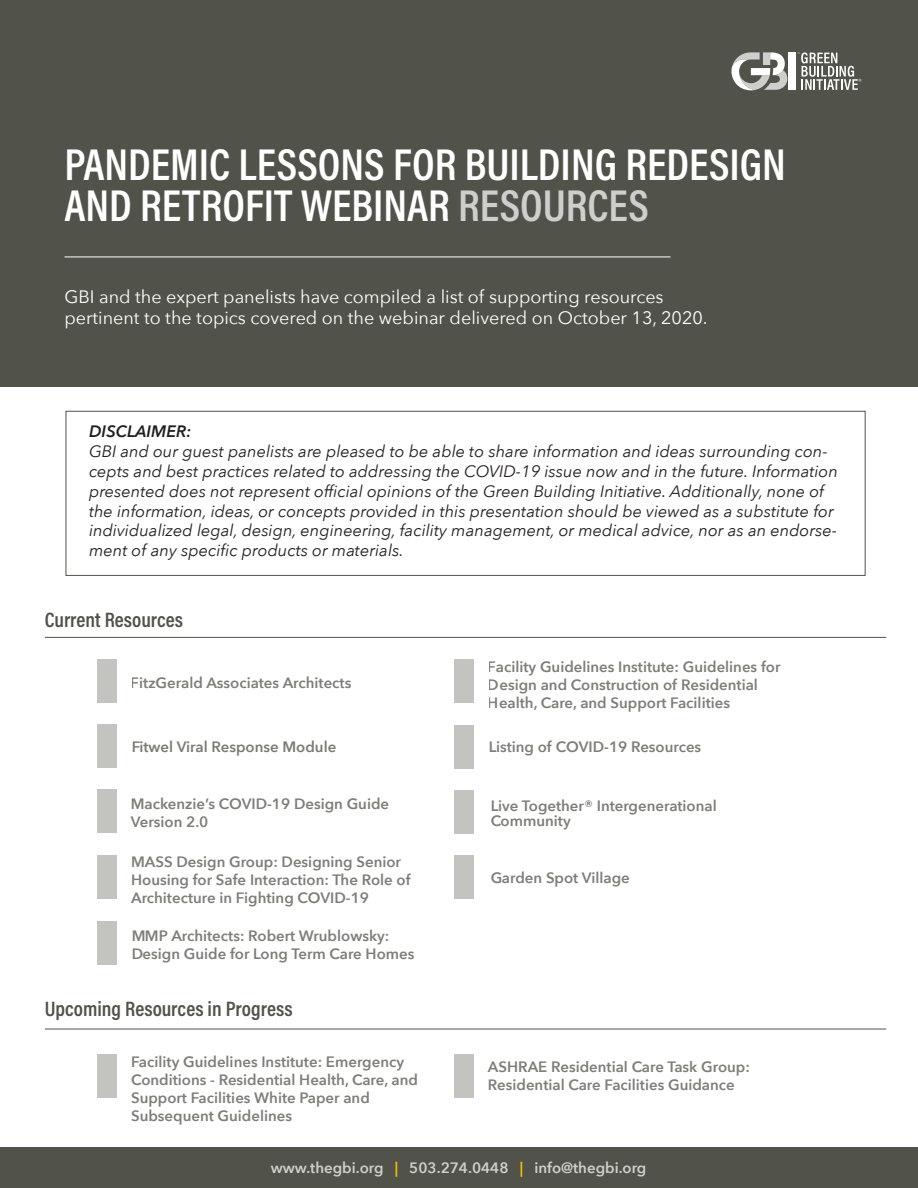
<style>
.page{position:relative;width:918px;height:1188px;background:#fff}
.page>*{position:absolute;margin:0;border:0;box-sizing:border-box;transform-origin:0 0}
.SubHeader{font:600 45px "Acumin Pro Cond";color:#fff}
.t1{font:600 21px "Acumin Pro Cond";color:#51534a}
.t2{font:18px "Avenir Next";color:#fff}
.t3{font:italic 16.5px/19.8px "Avenir Next";color:#231f20}
.t4{font:italic 600 16.5px "Avenir Next";color:#231f20}
.t5{font:600 15px/18px "Avenir Next";color:#51534a}
.t6{font:600 15px "Avenir Next";color:#d0cfcd}
.s1{color:#cececd}
.s2{color:#fec200}
</style>
<div class="page">
<div style="left:0;top:0;width:917px;height:387px;background:#51534a"></div>
<div style="left:789px;top:52px;width:7px;height:38px;background:#fff"></div>
<svg style="left:731px;top:52px;width:56px;height:38px"></svg>
<svg style="left:797px;top:52px;width:64px;height:38px"></svg>
<div style="left:66px;top:411px;width:800px;height:165px;border:1px solid #51534a"></div>
<hr style="left:64px;top:257px;width:606px;height:1px;background:#fff">
<hr style="left:45px;top:637px;width:841px;height:1px;background:#51534a">
<hr style="left:45px;top:1029px;width:841px;height:1px;background:#51534a">
<div style="left:97px;top:724px;width:19px;height:44px;background:#c3c3c0"></div>
<div style="left:97px;top:1054px;width:19px;height:44px;background:#c3c3c0"></div>
<div style="left:97px;top:921px;width:19px;height:43px;background:#c3c3c0"></div>
<div style="left:455px;top:790px;width:19px;height:44px;background:#c3c3c0"></div>
<div style="left:97px;top:789px;width:19px;height:44px;background:#c3c3c0"></div>
<div style="left:455px;top:659px;width:19px;height:44px;background:#c3c3c0"></div>
<div style="left:98px;top:659px;width:19px;height:44px;background:#c3c3c0"></div>
<div style="left:455px;top:1054px;width:19px;height:44px;background:#c3c3c0"></div>
<div style="left:455px;top:855px;width:19px;height:44px;background:#c3c3c0"></div>
<div style="left:97px;top:855px;width:19px;height:44px;background:#c3c3c0"></div>
<div style="left:455px;top:725px;width:19px;height:44px;background:#c3c3c0"></div>
<div style="left:0;top:1148px;width:918px;height:40px;background:#51534a"></div>
<p class="SubHeader" style="left:64px;top:135px;width:723px">PANDEMIC LESSONS FOR BUILDING REDESIGN</p>
<p class="SubHeader" style="left:64px;top:176px;width:586px">AND RETROFIT WEBINAR <span class="s1">RESOURCES</span></p>
<p class="t2" style="left:64px;top:281px;width:601px">GBI and the expert panelists have compiled a list of supporting resources</p>
<p class="t2" style="left:64px;top:303px;width:645px">pertinent to the topics covered on the webinar delivered on October 13, 2020.</p>
<p class="t4" style="left:89px;top:418px;width:104px">DISCLAIMER:</p>
<p class="t3" style="left:89px;top:441px;width:750px">GBI and our guest panelists are pleased to be able to share information and ideas surrounding con&shy;cepts and best practices related to addressing the COVID-19 issue now and in the future. Information presented does not represent official opinions of the Green Building Initiative. Additionally, none of the information, ideas, or concepts provided in this presentation should be viewed as a substitute for individualized legal, design, engineering, facility management, or medical advice, nor as an endorse&shy;ment of any specific products or materials.</p>
<p class="t1" style="left:45px;top:606px;width:140px">Current Resources</p>
<p class="t5" style="left:131px;top:674px;width:222px">FitzGerald Associates Architects</p>
<p class="t5" style="left:131px;top:737px;width:207px">Fitwel Viral Response Module</p>
<p class="t5" style="left:131px;top:794px;width:260px">Mackenzie’s COVID-19 Design Guide<br>Version 2.0</p>
<p class="t5" style="left:131px;top:852px;width:281px">MASS Design Group: Designing Senior<br>Housing for Safe Interaction: The Role of<br>Architecture in Fighting COVID-19</p>
<p class="t5" style="left:131px;top:926px;width:285px">MMP Architects: Robert Wrublowsky:<br>Design Guide for Long Term Care Homes</p>
<p class="t1" style="left:45px;top:995px;width:249px">Upcoming Resources in Progress</p>
<p class="t5" style="left:131px;top:1052px;width:289px">Facility Guidelines Institute: Emergency Conditions - Residential Health, Care, and Support Facilities White Paper and Subsequent Guidelines</p>
<p class="t5" style="left:488px;top:657px;width:294px">Facility Guidelines Institute: Guidelines for<br>Design and Construction of Residential<br>Health, Care, and Support Facilities</p>
<p class="t5" style="left:488px;top:737px;width:214px">Listing of COVID-19 Resources</p>
<p class="t5" style="left:490px;top:798px;width:228px;line-height:15px">Live Together® Intergenerational<br>Community</p>
<p class="t5" style="left:490px;top:869px;width:141px">Garden Spot Village</p>
<p class="t5" style="left:488px;top:1058px;width:263px">ASHRAE Residential Care Task Group:<br>Residential Care Facilities Guidance</p>
<p class="t6" style="left:271px;top:1155px;width:377px">www.thegbi.org <span class="s2">|</span> 503.274.0448 <span class="s2">|</span> info@thegbi.org</p>
</div>
